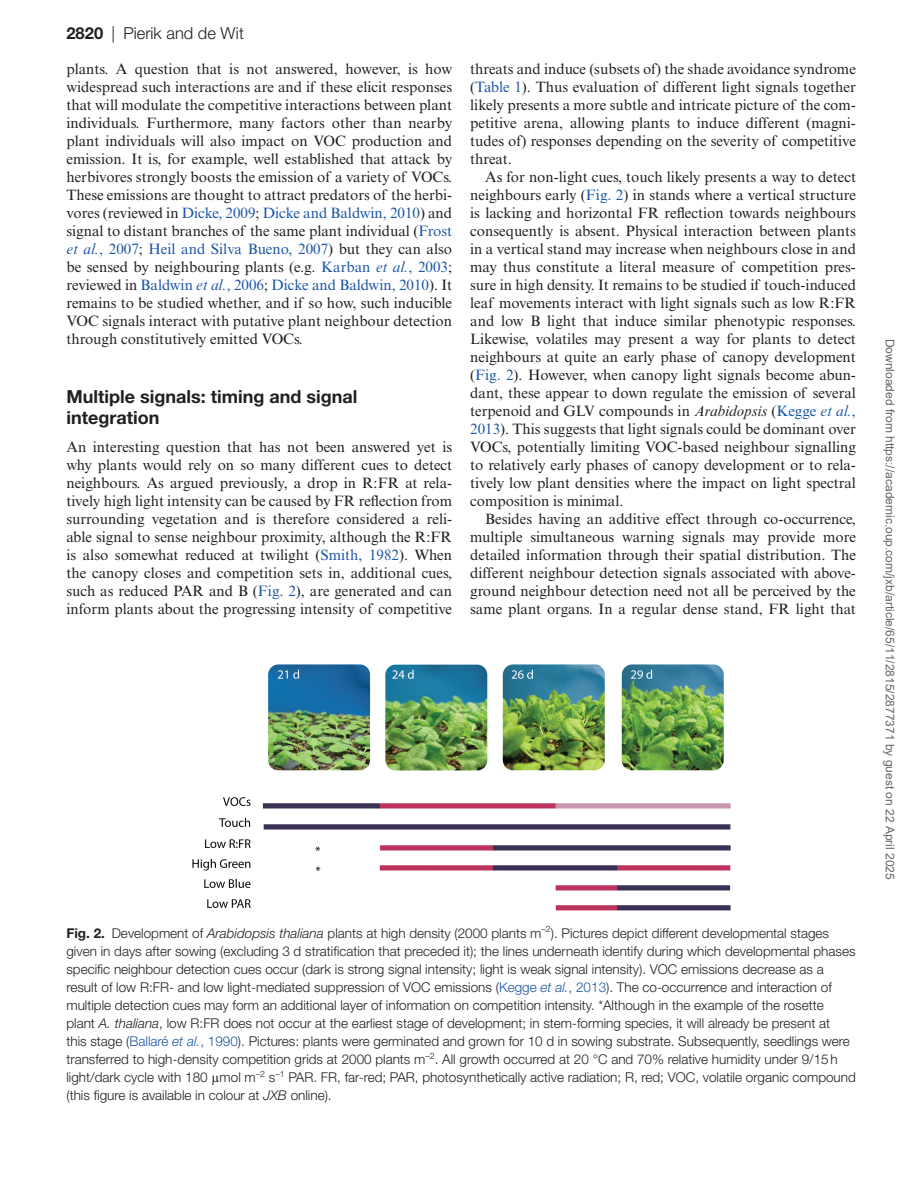
<style>
.page{position:relative;width:919px;height:1187px;background:#fff}
.page>*{position:absolute;margin:0;border:0;box-sizing:border-box;transform-origin:0 0}
.t1{font:700 18px/21px "Helvetica Neue LT Std";color:#231f20}
.t2{font:300 16.5px "Helvetica Neue LT Std";color:#231f20}
.t3{font:15px/18px "Times New Roman MT Std";color:#231f20;text-align:justify}
.t4{font:300 13.5px/18px "Helvetica Neue LT Std";color:#231f20}
.t5{font:12px "Arial";color:#666}
.s1{font-weight:700}
.s2{color:#1e56a6}
.s3{font-style:italic;color:#1e56a6}
.s4{font-style:italic}
.s5{font-family:"Gandhari Unicode";font-weight:400}
</style>
<div class="page">
<img style="left:192px;top:664px;width:539px;height:246px">
<p class="t2" style="left:66px;top:23px;width:179px"><span class="s1">2820</span> | Pierik and de Wit</p>
<p class="t3" style="left:66px;top:60px;width:387px">plants. A question that is not answered, however, is how widespread such interactions are and if these elicit responses that will modulate the competitive interactions between plant individuals. Furthermore, many factors other than nearby plant individuals will also impact on VOC production and emission. It is, for example, well established that attack by herbivores strongly boosts the emission of a variety of VOCs.<br>These emissions are thought to attract predators of the herbi&shy;vores (reviewed in <span class="s2">Dicke, 2009</span>; <span class="s2">Dicke and Baldwin, 2010</span>) and signal to distant branches of the same plant individual (<span class="s2">Frost </span><span class="s3">et al.</span><span class="s2">, 2007</span>; <span class="s2">Heil and Silva Bueno, 2007</span>) but they can also be sensed by neighbouring plants (e.g. <span class="s2">Karban</span> <span class="s3">et al.</span><span class="s2">, 2003</span>; reviewed in <span class="s2">Baldwin</span> <span class="s3">et al.</span><span class="s2">, 2006</span>; <span class="s2">Dicke and Baldwin, 2010</span>). It remains to be studied whether, and if so how, such inducible VOC signals interact with putative plant neighbour detection through constitutively emitted VOCs.</p>
<p class="t1" style="left:66px;top:386px;width:292px">Multiple signals: timing and signal integration</p>
<p class="t3" style="left:66px;top:438px;width:387px">An interesting question that has not been answered yet is why plants would rely on so many different cues to detect neighbours. As argued previously, a drop in R:FR at rela&shy;tively high light intensity can be caused by FR reflection from surrounding vegetation and is therefore considered a reli&shy;able signal to sense neighbour proximity, although the R:FR is also somewhat reduced at twilight (<span class="s2">Smith, 1982</span>). When the canopy closes and competition sets in, additional cues, such as reduced PAR and B (<span class="s2">Fig. 2</span>), are generated and can inform plants about the progressing intensity of competitive</p>
<p class="t3" style="left:470px;top:60px;width:387px">threats and induce (subsets of) the shade avoidance syndrome (<span class="s2">Table 1</span>). Thus evaluation of different light signals together likely presents a more subtle and intricate picture of the com&shy;petitive arena, allowing plants to induce different (magni&shy;tudes of) responses depending on the severity of competitive threat.</p>
<p class="t3" style="left:470px;top:168px;width:387px;text-indent:15px">As for non-light cues, touch likely presents a way to detect neighbours early (<span class="s2">Fig. 2</span>) in stands where a vertical structure is lacking and horizontal FR reflection towards neighbours consequently is absent. Physical interaction between plants in a vertical stand may increase when neighbours close in and may thus constitute a literal measure of competition pres&shy;sure in high density. It remains to be studied if touch-induced leaf movements interact with light signals such as low R:FR and low B light that induce similar phenotypic responses.<br>Likewise, volatiles may present a way for plants to detect neighbours at quite an early phase of canopy development (<span class="s2">Fig. 2</span>). However, when canopy light signals become abun&shy;dant, these appear to down regulate the emission of several terpenoid and GLV compounds in <span class="s4">Arabidopsis</span> (<span class="s2">Kegge</span> <span class="s3">et al.</span><span class="s2">, 2013</span>). This suggests that light signals could be dominant over VOCs, potentially limiting VOC-based neighbour signalling to relatively early phases of canopy development or to rela&shy;tively low plant densities where the impact on light spectral composition is minimal.</p>
<p class="t3" style="left:470px;top:510px;width:387px;text-indent:15px">Besides having an additive effect through co-occurrence, multiple simultaneous warning signals may provide more detailed information through their spatial distribution. The different neighbour detection signals associated with above&shy;ground neighbour detection need not all be perceived by the same plant organs. In a regular dense stand, FR light that</p>
<p class="t4" style="left:66px;top:923px;width:790px"><span class="s1">Fig. 2.</span> Development of <span class="s4">Arabidopsis thaliana</span> plants at high density (2000 plants m<sup>–2</sup>). Pictures depict different developmental stages given in days after sowing (excluding 3 d stratification that preceded it); the lines underneath identify during which developmental phases specific neighbour detection cues occur (dark is strong signal intensity; light is weak signal intensity). VOC emissions decrease as a result of low R:FR- and low light-mediated suppression of VOC emissions (<span class="s2">Kegge</span> <span class="s3">et al.</span><span class="s2">, 2013</span>). The co-occurrence and interaction of multiple detection cues may form an additional layer of information on competition intensity. *Although in the example of the rosette<br>plant <span class="s4">A. thaliana</span>, low R:FR does not occur at the earliest stage of development; in stem-forming species, it will already be present at<br>this stage (<span class="s2">Ballaré</span> <span class="s3">et al.</span><span class="s2">, 1990</span>). Pictures: plants were germinated and grown for 10 d in sowing substrate. Subsequently, seedlings were transferred to high-density competition grids at 2000 plants m<sup>–2</sup>. All growth occurred at 20 °C and 70% relative humidity under 9/15h light/dark cycle with 180 <span class="s5">μ</span>mol m<sup>–2</sup> s<sup>–1</sup> PAR. FR, far-red; PAR, photosynthetically active radiation; R, red; VOC, volatile organic compound (this figure is available in colour at <span class="s4">JXB</span> online).</p>
<p class="t5" style="left:894px;top:339px;width:542px;rotate:90deg">Downloaded from https://academic.oup.com/jxb/article/65/11/2815/2877371 by guest on 22 April 2025</p>
</div>
